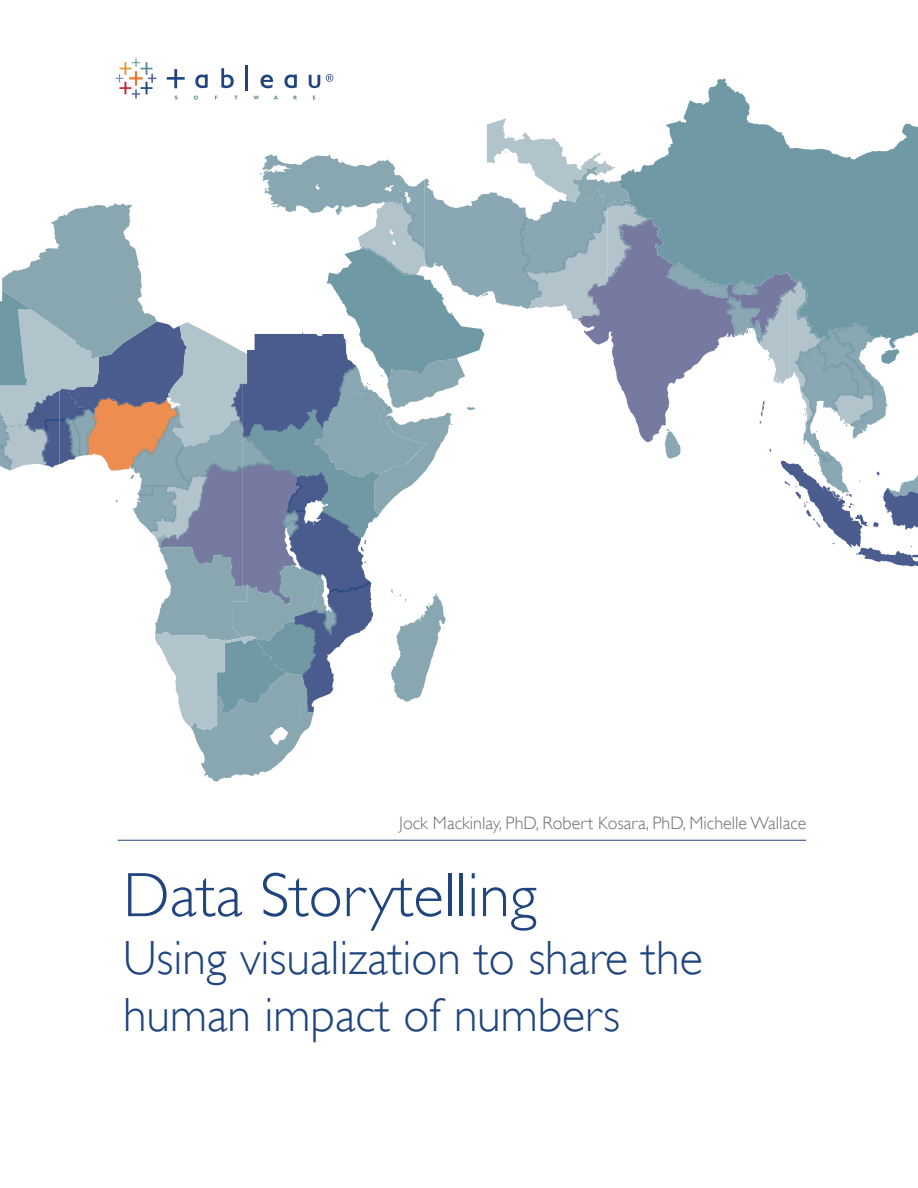
<style>
.page{position:relative;width:918px;height:1188px;background:#fff}
.page>*{position:absolute;margin:0;border:0;box-sizing:border-box;transform-origin:0 0}
.t1{font:300 63px "Gill Sans";color:#1f447e}
.t2{font:300 48px/57.6px "Gill Sans";color:#1f447e}
.t3{font:300 18px "Gill Sans";color:#6d6e71}
</style>
<div class="page">
<hr style="left:118px;top:840px;width:688px;height:1px;background:#1f447e">
<svg style="left:116px;top:58px;width:40px;height:41px"></svg>
<svg style="left:175px;top:96px;width:3px;height:4px"></svg>
<svg style="left:194px;top:96px;width:4px;height:4px"></svg>
<svg style="left:253px;top:96px;width:6px;height:4px"></svg>
<svg style="left:274px;top:96px;width:4px;height:4px"></svg>
<svg style="left:294px;top:96px;width:3px;height:4px"></svg>
<svg style="left:313px;top:96px;width:3px;height:4px"></svg>
<svg style="left:221px;top:68px;width:13px;height:20px"></svg>
<hr style="left:245px;top:66px;width:3px;height:25px;background:#1f447e">
<svg style="left:260px;top:75px;width:13px;height:13px"></svg>
<svg style="left:309px;top:75px;width:11px;height:13px"></svg>
<svg style="left:195px;top:74px;width:13px;height:14px"></svg>
<svg style="left:284px;top:74px;width:13px;height:14px"></svg>
<svg style="left:167px;top:69px;width:18px;height:19px"></svg>
<svg style="left:326px;top:74px;width:7px;height:8px"></svg>
<svg style="left:578px;top:298px;width:212px;height:154px"></svg>
<svg style="left:781px;top:461px;width:137px;height:106px"></svg>
<svg style="left:391px;top:593px;width:55px;height:109px"></svg>
<svg style="left:618px;top:79px;width:300px;height:285px;fill:#7099a6"></svg>
<svg style="left:155px;top:536px;width:165px;height:246px"></svg>
<svg style="left:425px;top:320px;width:59px;height:151px"></svg>
<svg style="left:0;top:203px;width:242px;height:244px"></svg>
<svg style="left:487px;top:118px;width:143px;height:82px"></svg>
<svg style="left:260px;top:155px;width:143px;height:23px"></svg>
<img style="left:242px;top:178px;width:183px;height:427px">
<img style="left:60px;top:385px;width:180px;height:86px">
<img style="left:790px;top:280px;width:55px;height:214px">
<img style="left:814px;top:454px;width:88px;height:31px">
<img style="left:0;top:390px;width:60px;height:80px">
<img style="left:607px;top:200px;width:121px;height:98px">
<img style="left:425px;top:178px;width:182px;height:142px">
<p class="t3" style="left:399px;top:809px;width:409px">Jock Mackinlay, PhD, Robert Kosara, PhD, Michelle Wallace</p>
<h1 class="t1" style="left:123px;top:846px;width:415px">Data Storytelling</h1>
<h2 class="t2" style="left:123px;top:927px;width:581px">Using visualization to share the human impact of numbers</h2>
</div>
